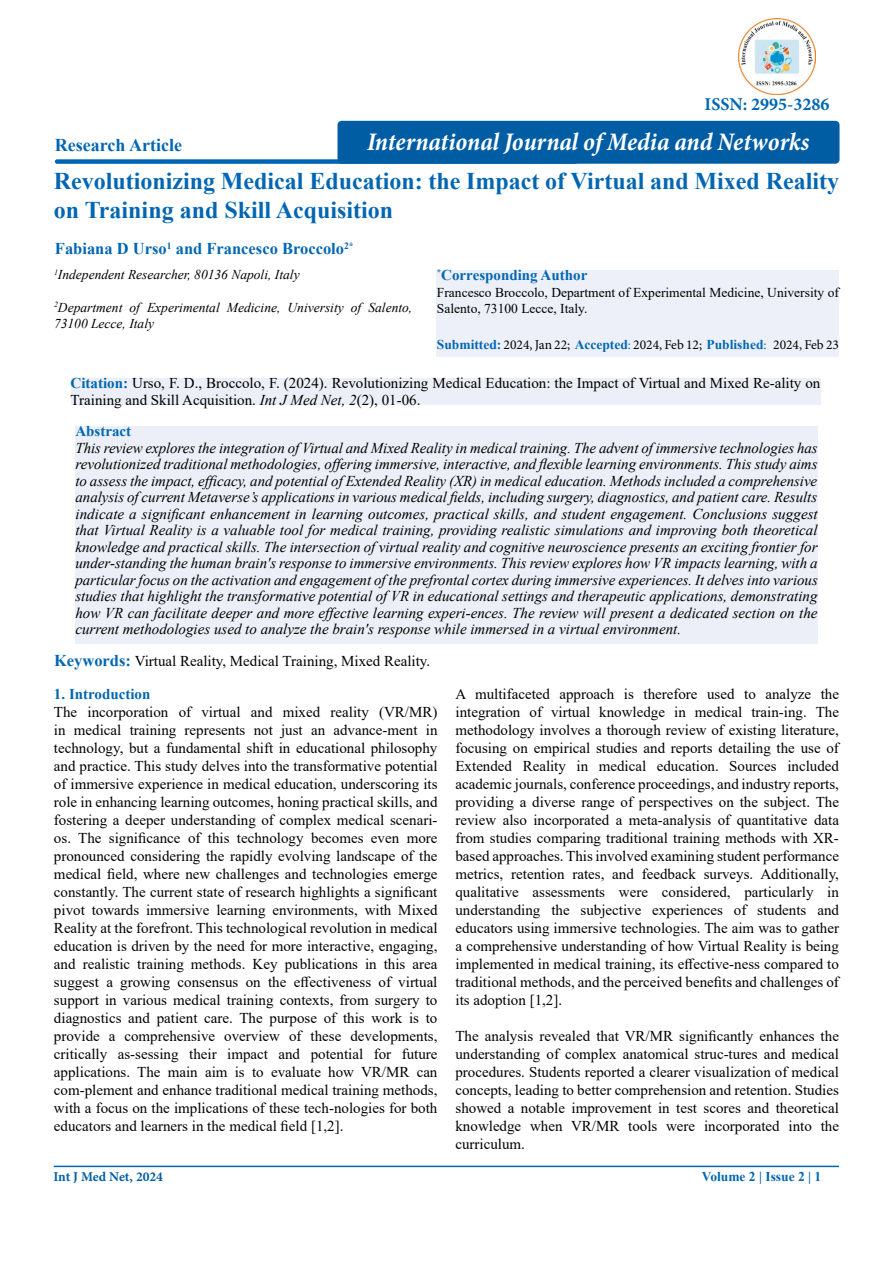
<style>
.page{position:relative;width:893px;height:1263px;background:#fff}
.page>*{position:absolute;margin:0;border:0;box-sizing:border-box;transform-origin:0 0}
.t1{font:italic 700 condensed 25.5px "Minion Pro";letter-spacing:-.005em;color:#fff}
.t2{font:700 24px/28.8px "Times New Roman";color:#0066b3}
.t3{font:700 18px "Times New Roman";color:#0066b3}
.t4{font:700 18px "Minion Pro";color:#0066b3}
.t5{font:700 16.5px "Times New Roman";color:#0066b3}
.t6{font:15px/18px "Times New Roman";color:#000;text-align:justify}
.t7{font:italic 15px/16.5px "Times New Roman";color:#000;text-align:justify}
.t8{font:700 15px "Times New Roman";color:#0066b3}
.t9{font:italic 13.5px/16.2px "Times New Roman";color:#000}
.t10{font:13.5px/16.5px "Times New Roman";color:#000}
.t11{font:13.5px "Minion Pro";color:#000}
.t12{font:700 13.5px "Times New Roman";color:#0066b3}
.t13{font:700 13.5px "Minion Pro";color:#005ea5}
.s1{font-family:"Times New Roman";font-weight:700;color:#0066b3}
.s2{color:#0066b3}
.s3{font-weight:700;color:#0066b3}
.s4{font-style:italic}
.s5{font-weight:700;font-size:16.5px;color:#0066b3}
</style>
<div class="page">
<hr style="left:54px;top:1166px;width:785px;height:1px;background:#0066b3">
<div style="left:55px;top:159px;width:522px;height:5px;background:#0066b3;border-radius:2px"></div>
<div style="left:437px;top:270px;width:402px;height:86px;background:#eef0f9"></div>
<div style="left:71px;top:378px;width:749px;height:27px;background:#eceff7"></div>
<div style="left:75px;top:426px;width:742px;height:218px;background:#eceff7"></div>
<div style="left:338px;top:121px;width:501px;height:43px;background:#005da4;border-radius:4px"></div>
<img style="left:739px;top:18px;width:76px;height:77px">
<p class="t3" style="left:55px;top:132px;width:129px">Research Article</p>
<p class="t4" style="left:705px;top:92px;width:126px">ISSN: 2995-3286</p>
<h1 class="t1" style="left:367px;top:124px;width:444px">International Journal of Media and Networks</h1>
<h2 class="t2" style="left:54px;top:166px;width:787px">Revolutionizing Medical Education: the Impact of Virtual and Mixed Reality on Training and Skill Acquisition</h2>
<p class="t5" style="left:55px;top:237px;width:300px">Fabiana D Urso<sup>1</sup> and Francesco Broccolo<sup>2*</sup></p>
<p class="t8" style="left:437px;top:264px;width:152px"><sup>*</sup>Corresponding Author</p>
<p class="t10" style="left:437px;top:283px;width:403px">Francesco Broccolo, Department of Experimental Medicine, University of<br>Salento, 73100 Lecce, Italy.</p>
<p class="t11" style="left:437px;top:336px;width:404px"><span class="s1">Submitted:</span> 2024, Jan 22; <span class="s1">Accepted</span><span class="s2">:</span> 2024, Feb 12; <span class="s1">Published</span><span class="s2">:</span> 2024, Feb 23</p>
<p class="t6" style="left:71px;top:375px;width:751px;line-height:16.5px"><span class="s3">Citation:</span> Urso, F. D., Broccolo, F. (2024). Revolutionizing Medical Education: the Impact of Virtual and Mixed Re-ality on<br>Training and Skill Acquisition. <span class="s4">Int J Med Net, 2</span>(2), 01-06.</p>
<p class="t8" style="left:75px;top:420px;width:57px">Abstract</p>
<p class="t7" style="left:75px;top:439px;width:744px">This review explores the integration of Virtual and Mixed Reality in medical training. The advent of immersive technologies has revolutionized traditional methodologies, offering immersive, interactive, and flexible learning environments. This study aims to assess the impact, efficacy, and potential of Extended Reality (XR) in medical education. Methods included a comprehensive analysis of current Metaverse’s applications in various medical fields, including surgery, diagnostics, and patient care. Results indicate a significant enhancement in learning outcomes, practical skills, and student engagement. Conclusions suggest that Virtual Reality is a valuable tool for medical training, providing realistic simulations and improving both theoretical knowledge and practical skills. The intersection of virtual reality and cognitive neuroscience presents an exciting frontier for under-standing the human brain's response to immersive environments. This review explores how VR impacts learning, with a particular focus on the activation and engagement of the prefrontal cortex during immersive experiences. It delves into various studies that highlight the transformative potential of VR in educational settings and therapeutic applications, demonstrating how VR can facilitate deeper and more effective learning experi-ences. The review will present a dedicated section on the current methodologies used to analyze the brain's response while immersed in a virtual environment.</p>
<p class="t9" style="left:54px;top:266px;width:247px"><sup>1</sup>Independent Researcher, 80136 Napoli, Italy</p>
<p class="t9" style="left:54px;top:299px;width:360px"><sup>2</sup>Department of Experimental Medicine, University of Salento,<br>73100 Lecce, Italy</p>
<p class="t6" style="left:54px;top:652px;width:378px"><span class="s5">Keywords:</span> Virtual Reality, Medical Training, Mixed Reality.</p>
<p class="t8" style="left:54px;top:683px;width:98px">1. Introduction</p>
<p class="t6" style="left:54px;top:702px;width:385px">The incorporation of virtual and mixed reality (VR/MR) in medical training represents not just an advance-ment in technology, but a fundamental shift in educational philosophy and practice. This study delves into the transformative potential of immersive experience in medical education, underscoring its role in enhancing learning outcomes, honing practical skills, and fostering a deeper understanding of complex medical scenari&shy;os. The significance of this technology becomes even more pronounced considering the rapidly evolving landscape of the medical field, where new challenges and technologies emerge constantly. The current state of research highlights a significant pivot towards immersive learning environments, with Mixed Reality at the forefront. This technological revolution in medical education is driven by the need for more interactive, engaging, and realistic training methods. Key publications in this area suggest a growing consensus on the effectiveness of virtual support in various medical training contexts, from surgery to diagnostics and patient care. The purpose of this work is to provide a comprehensive overview of these developments, critically as-sessing their impact and potential for future applications. The main aim is to evaluate how VR/MR can com-plement and enhance traditional medical training methods, with a focus on the implications of these tech-nologies for both educators and learners in the medical field [1,2].</p>
<p class="t6" style="left:455px;top:684px;width:385px">A multifaceted approach is therefore used to analyze the integration of virtual knowledge in medical train-ing. The methodology involves a thorough review of existing literature, focusing on empirical studies and reports detailing the use of Extended Reality in medical education. Sources included academic journals, conference proceedings, and industry reports, providing a diverse range of perspectives on the subject. The review also incorporated a meta-analysis of quantitative data from studies comparing traditional training methods with XR&shy;based approaches. This involved examining student performance metrics, retention rates, and feedback surveys. Additionally, qualitative assessments were considered, particularly in understanding the subjective experiences of students and educators using immersive technologies. The aim was to gather a comprehensive understanding of how Virtual Reality is being implemented in medical training, its effective-ness compared to traditional methods, and the perceived benefits and challenges of its adoption [1,2].</p>
<p class="t6" style="left:455px;top:1026px;width:385px">The analysis revealed that VR/MR significantly enhances the understanding of complex anatomical struc-tures and medical procedures. Students reported a clearer visualization of medical concepts, leading to better comprehension and retention. Studies showed a notable improvement in test scores and theoretical knowledge when VR/MR tools were incorporated into the curriculum.</p>
<p class="t13" style="left:53px;top:1167px;width:111px">Int J Med Net, 2024</p>
<p class="t12" style="left:702px;top:1166px;width:121px">Volume 2 | Issue 2 | 1</p>
</div>
